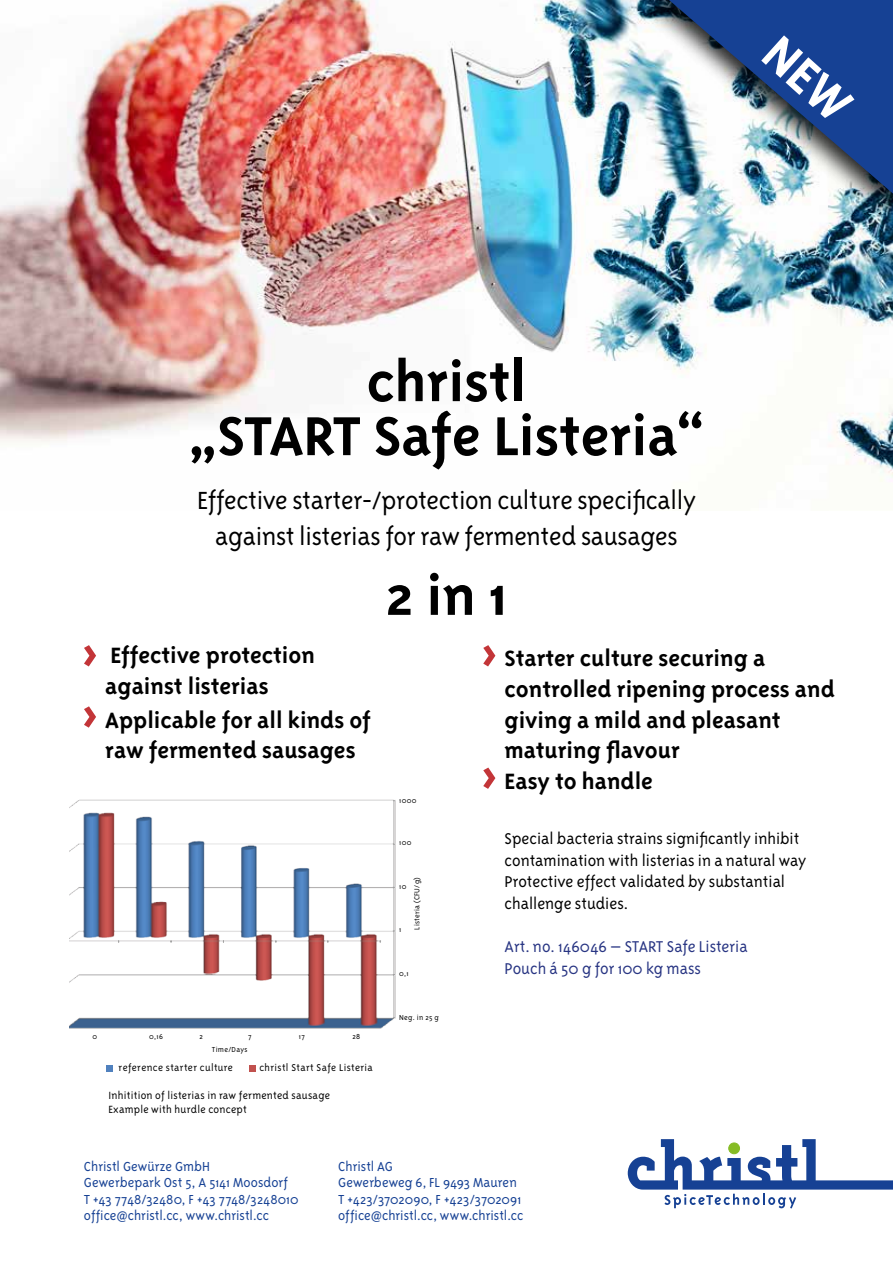
<style>
.page{position:relative;width:893px;height:1263px;background:#fff}
.page>*{position:absolute;margin:0;border:0;box-sizing:border-box;transform-origin:0 0}
.t1{font:700 63px/54px "Triplex Sans OT";color:#000;text-align:center}
.t2{font:300 28.5px/36px "Triplex Sans OT";letter-spacing:-.01em;color:#000;text-align:center}
.t3{font:700 25.5px/30.6px "Triplex Sans OT";color:#000}
.t4{font:300 18px/21.6px "Triplex Sans OT";color:#000}
.t5{font:300 18px/21.6px "Triplex Sans OT";color:#283583}
.t6{font:300 15px/16.5px "Triplex Sans OT";color:#164194}
.t7{font:300 12px/14.4px "Triplex Sans OT";letter-spacing:.02em;color:#000}
.t8{font:300 11.4px "Triplex Sans OT";letter-spacing:.035em;color:#000}
.t9{font:300 8.4px "Triplex Sans OT";letter-spacing:.035em;color:#000}
</style>
<div class="page">
<img style="left:0;top:0;width:893px;height:482px">
<div style="left:630px;top:0;width:263px;height:229px;background:#000;opacity:.85"></div>
<svg style="left:84px;top:645px;width:12px;height:21px"></svg>
<svg style="left:84px;top:706px;width:12px;height:22px"></svg>
<svg style="left:483px;top:645px;width:12px;height:21px"></svg>
<svg style="left:483px;top:767px;width:12px;height:22px"></svg>
<img style="left:69px;top:799px;width:326px;height:230px">
<div style="left:107px;top:1064px;width:6px;height:7px;background:#5081be"></div>
<div style="left:249px;top:1064px;width:7px;height:7px;background:#c1514e"></div>
<svg style="left:628px;top:1139px;width:265px;height:69px"></svg>
<img style="left:669px;top:0;width:224px;height:194px">
<h1 class="t1" style="left:188px;top:355px;width:518px">christl<br>„START Safe Listeria“</h1>
<h2 class="t2" style="left:197px;top:483px;width:500px">Effective starter-/protection culture specifically against listerias for raw fermented sausages</h2>
<h3 class="t3" style="left:105px;top:640px;width:211px">Effective protection against listerias</h3>
<h3 class="t3" style="left:105px;top:705px;width:267px">Applicable for all kinds of raw fermented sausages</h3>
<p class="t9" style="left:92px;top:1032px;width:6px">0</p>
<p class="t9" style="left:149px;top:1032px;width:15px">0,16</p>
<p class="t9" style="left:199px;top:1032px;width:5px">2</p>
<p class="t9" style="left:248px;top:1032px;width:5px">7</p>
<p class="t9" style="left:299px;top:1032px;width:7px">17</p>
<p class="t9" style="left:353px;top:1032px;width:9px">28</p>
<p class="t9" style="left:212px;top:1045px;width:37px">Time/Days</p>
<p class="t8" style="left:119px;top:1062px;width:116px">reference starter culture</p>
<p class="t8" style="left:259px;top:1062px;width:115px">christl Start Safe Listeria</p>
<p class="t7" style="left:108px;top:1088px;width:223px">Inhitition of listerias in raw fermented sausage<br>Example with hurdle concept</p>
<h1 class="t1" style="left:385px;top:569px;width:124px">2 in 1</h1>
<p class="t9" style="left:399px;top:796px;width:19px">1000</p>
<p class="t9" style="left:399px;top:838px;width:14px">100</p>
<p class="t9" style="left:399px;top:882px;width:9px">10</p>
<p class="t9" style="left:399px;top:925px;width:4px">1</p>
<p class="t9" style="left:399px;top:969px;width:11px">0,1</p>
<p class="t9" style="left:399px;top:1012px;width:41px">Neg. in 25 g</p>
<p class="t9" style="left:412px;top:930px;width:54px;rotate:-90deg">Listeria (CFU/g)</p>
<h3 class="t3" style="left:505px;top:643px;width:332px">Starter culture securing a controlled ripening process and giving a mild and pleasant maturing flavour<br>Easy to handle</h3>
<p class="t4" style="left:505px;top:828px;width:303px">Special bacteria strains significantly inhibit contamination with listerias in a natural way Protective effect validated by substantial challenge studies.</p>
<p class="t5" style="left:505px;top:936px;width:245px">Art. no. 146046 – START Safe Listeria<br>Pouch á 50 g for 100 kg mass</p>
<p class="t6" style="left:84px;top:1158px;width:216px">Christl Gewürze GmbH<br>Gewerbepark Ost 5, A 5141 Moosdorf<br>T +43 7748/32480, F +43 7748/3248010 office@christl.cc, www.christl.cc</p>
<p class="t6" style="left:338px;top:1158px;width:187px">Christl AG<br>Gewerbeweg 6, FL 9493 Mauren<br>T +423/3702090, F +423/3702091 office@christl.cc, www.christl.cc</p>
</div>
